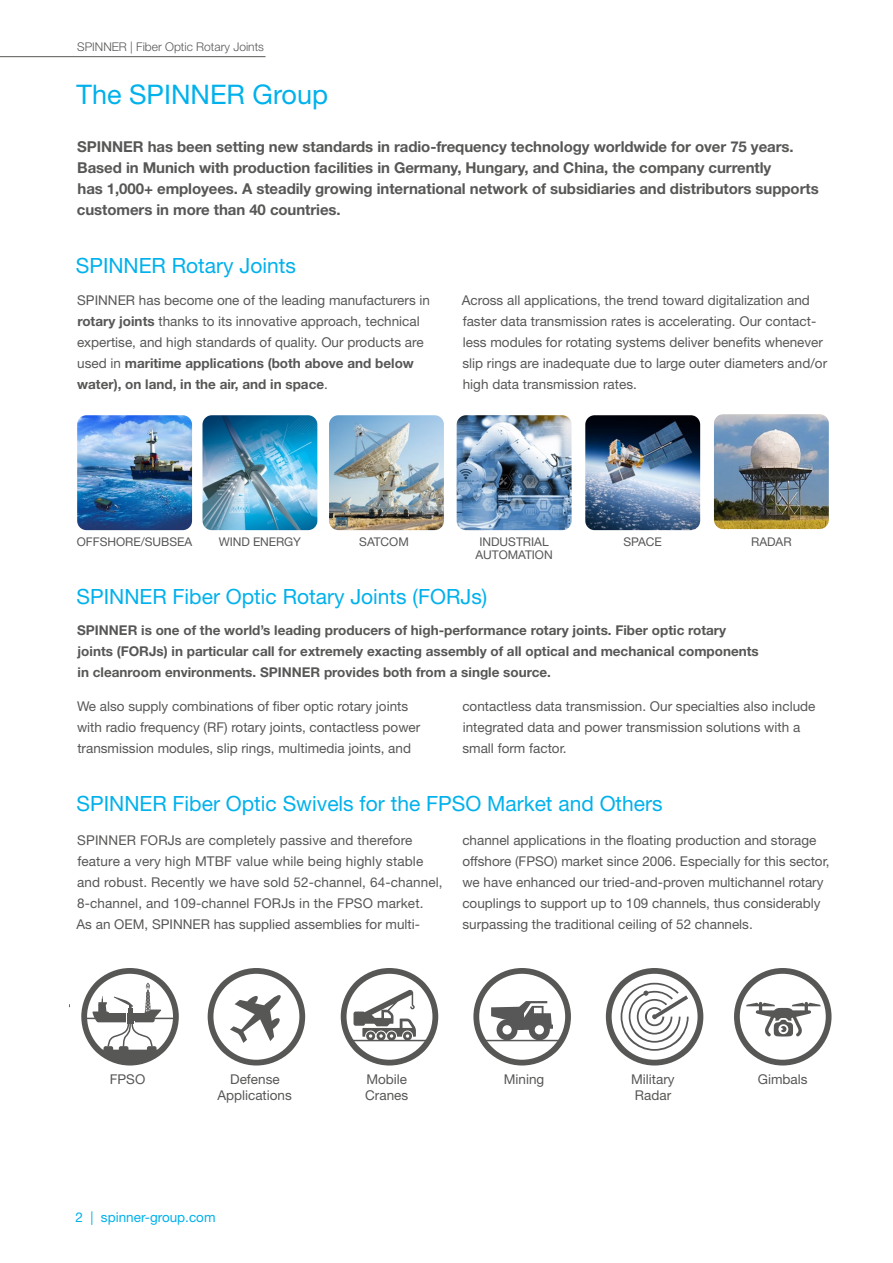
<style>
.page{position:relative;width:893px;height:1263px;background:#fff}
.page>*{position:absolute;margin:0;border:0;box-sizing:border-box;transform-origin:0 0}
.t1{font:27px "Helvetica Neue LT Std";color:#00b1eb}
.t2{font:21px "Helvetica Neue LT Std";color:#00b1eb}
.t3{font:700 15px/21px "Helvetica Neue LT Std";letter-spacing:-.005em;color:#575756}
.t4{font:13.5px/21px "Helvetica Neue LT Std";color:#575756}
.t5{font:700 13.5px/21px "Helvetica Neue LT Std";color:#575756}
.t6{font:13.5px "Helvetica Neue LT Std";color:#00b1eb}
.t7{font:12px/12.9px "Helvetica Neue LT Std";color:#575756;text-align:center}
.t8{font:300 12px "Helvetica Neue LT Std";color:#575756}
.s1{font-weight:700}
</style>
<div class="page">
<hr style="left:0;top:56px;width:266px;height:1px;background:#575756">
<img style="left:457px;top:416px;width:114px;height:113px">
<div style="left:454px;top:413px;width:120px;height:119px;border:2px solid #fff;border-radius:11px"></div>
<img style="left:330px;top:416px;width:113px;height:113px">
<div style="left:327px;top:413px;width:119px;height:119px;border:2px solid #fff;border-radius:11px"></div>
<img style="left:203px;top:416px;width:114px;height:113px">
<div style="left:200px;top:413px;width:120px;height:119px;border:2px solid #fff;border-radius:11px"></div>
<img style="left:78px;top:416px;width:113px;height:113px">
<div style="left:75px;top:413px;width:119px;height:119px;border:2px solid #fff;border-radius:11px"></div>
<img style="left:586px;top:416px;width:114px;height:113px">
<div style="left:583px;top:413px;width:120px;height:119px;border:2px solid #fff;border-radius:11px"></div>
<img style="left:714px;top:415px;width:114px;height:113px">
<div style="left:711px;top:412px;width:120px;height:119px;border:2px solid #fff;border-radius:11px"></div>
<svg style="left:341px;top:968px;width:97px;height:97px"></svg>
<svg style="left:208px;top:968px;width:97px;height:97px"></svg>
<svg style="left:606px;top:968px;width:97px;height:97px"></svg>
<hr style="left:350px;top:1040px;width:78px;height:1px;background:#575756">
<div style="left:354px;top:1011px;width:11px;height:15px;background:#575756;border-radius:2px"></div>
<svg style="left:81px;top:968px;width:98px;height:97px"></svg>
<svg style="left:473px;top:968px;width:98px;height:97px"></svg>
<svg style="left:734px;top:968px;width:97px;height:97px"></svg>
<p class="t8" style="left:77px;top:39px;width:188px">SPINNER | Fiber Optic Rotary Joints</p>
<h1 class="t1" style="left:77px;top:79px;width:253px">The SPINNER Group</h1>
<p class="t3" style="left:77px;top:136px;width:743px">SPINNER has been setting new standards in radio-frequency technology worldwide for over 75 years.<br>Based in Munich with production facilities in Germany, Hungary, and China, the company currently<br>has 1,000+ employees. A steadily growing international network of subsidiaries and distributors supports customers in more than 40 countries.</p>
<h2 class="t2" style="left:76px;top:253px;width:222px">SPINNER Rotary Joints</h2>
<p class="t4" style="left:77px;top:289px;width:355px">SPINNER has become one of the leading manufacturers in <span class="s1">rotary joints</span> thanks to its innovative approach, technical expertise, and high standards of quality. Our products are used in <span class="s1">maritime applications (both above and below water), on land, in the air, and in space</span>.</p>
<p class="t4" style="left:462px;top:289px;width:367px">Across all applications, the trend toward digitalization and faster data transmission rates is accelerating. Our contact&shy;less modules for rotating systems deliver benefits whenever slip rings are inadequate due to large outer diameters and/or high data transmission rates.</p>
<p class="t7" style="left:77px;top:535px;width:117px">OFFSHORE/SUBSEA</p>
<p class="t7" style="left:219px;top:535px;width:83px">WIND ENERGY</p>
<p class="t7" style="left:359px;top:535px;width:51px">SATCOM</p>
<p class="t7" style="left:623px;top:535px;width:40px">SPACE</p>
<p class="t7" style="left:751px;top:535px;width:42px">RADAR</p>
<p class="t7" style="left:475px;top:535px;width:79px">INDUSTRIAL<br>AUTOMATION</p>
<h2 class="t2" style="left:77px;top:584px;width:412px">SPINNER Fiber Optic Rotary Joints (FORJs)</h2>
<p class="t5" style="left:77px;top:619px;width:683px">SPINNER is one of the world’s leading producers of high-performance rotary joints. Fiber optic rotary joints (FORJs) in particular call for extremely exacting assembly of all optical and mechanical components in cleanroom environments. SPINNER provides both from a single source.</p>
<p class="t4" style="left:77px;top:696px;width:345px">We also supply combinations of fiber optic rotary joints with radio frequency (RF) rotary joints, contactless power transmission modules, slip rings, multimedia joints, and</p>
<p class="t4" style="left:462px;top:696px;width:355px">contactless data transmission. Our specialties also include integrated data and power transmission solutions with a small form factor.</p>
<h2 class="t2" style="left:77px;top:791px;width:588px">SPINNER Fiber Optic Swivels for the FPSO Market and Others</h2>
<p class="t4" style="left:77px;top:830px;width:368px">SPINNER FORJs are completely passive and therefore feature a very high MTBF value while being highly stable and robust. Recently we have sold 52-channel, 64-channel, 8-channel, and 109-channel FORJs in the FPSO market.<br>As an OEM, SPINNER has supplied assemblies for multi-</p>
<p class="t4" style="left:462px;top:830px;width:369px">channel applications in the floating production and storage offshore (FPSO) market since 2006. Especially for this sector, we have enhanced our tried-and-proven multichannel rotary couplings to support up to 109 channels, thus considerably surpassing the traditional ceiling of 52 channels.</p>
<p class="t4" style="left:110px;top:1068px;width:37px">FPSO</p>
<p class="t4" style="left:217px;top:1071px;width:76px;line-height:16.2px;text-align:center">Defense<br>Applications</p>
<p class="t4" style="left:366px;top:1068px;width:42px">Mobile</p>
<p class="t4" style="left:504px;top:1068px;width:42px">Mining</p>
<p class="t4" style="left:365px;top:1084px;width:44px">Cranes</p>
<p class="t6" style="left:75px;top:1209px;width:142px">2 | spinner-group.com</p>
<p class="t4" style="left:631px;top:1071px;width:45px;line-height:16.2px">Military<br>Radar</p>
<p class="t4" style="left:758px;top:1068px;width:51px">Gimbals</p>
</div>
